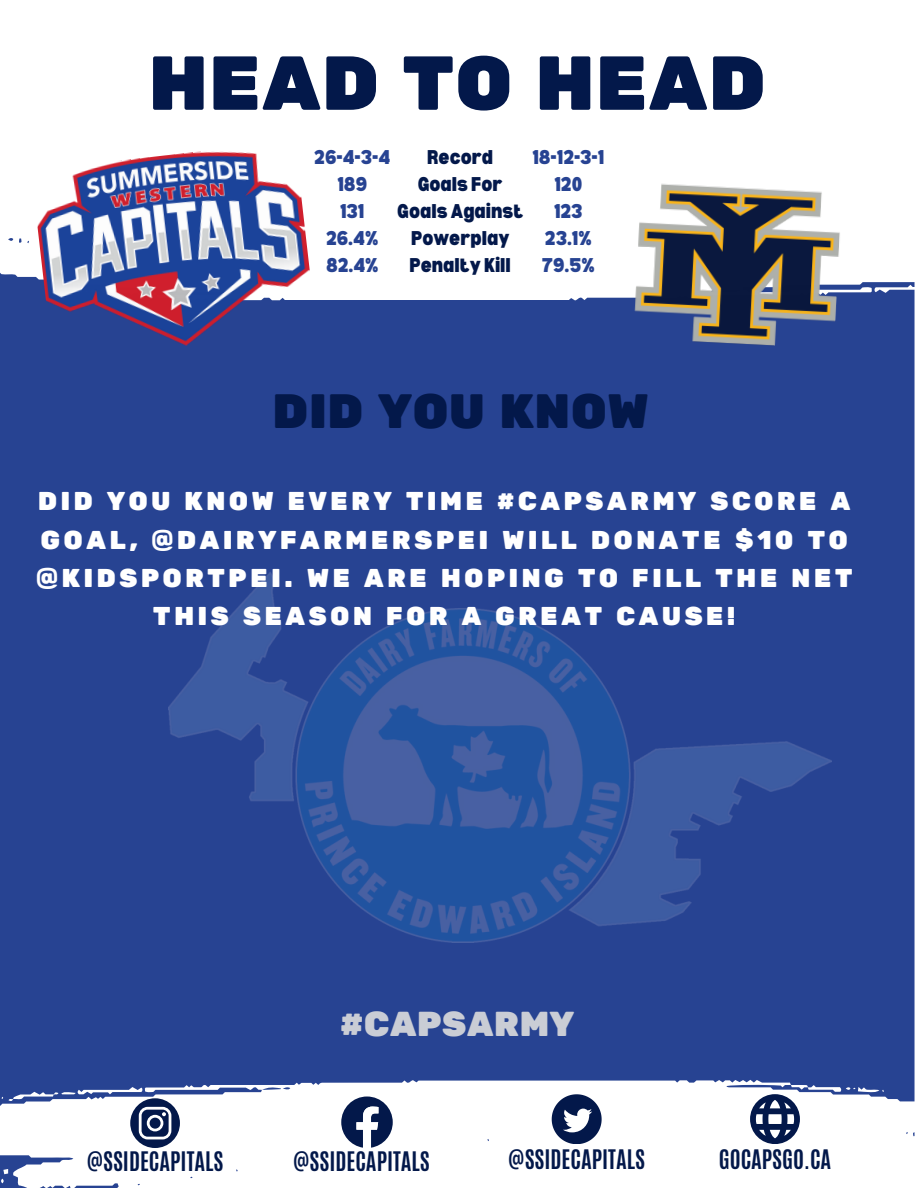
<style>
.page{position:relative;width:918px;height:1188px;background:#fff}
.page>*{position:absolute;margin:0;border:0;box-sizing:border-box;transform-origin:0 0}
.t1{font:76.35px "Rubik One";color:#03184a}
.t2{font:48px "Rubik One";color:#03184a}
.t3{font:34.5px "Rubik One";color:#cacdd5}
.t4{font:25.65px/38.2px "Rubik One";letter-spacing:.12em;color:#fff;text-align:center}
.t5{font:700 22.5px "Antonio";color:#03184a}
.t6{font:900 semi-condensed 19.5px "Bernoru";color:#274392}
.t7{font:900 semi-condensed 19.5px "Bernoru";color:#03184a}
</style>
<div class="page">
<div style="left:0;top:301px;width:915px;height:779px;background:#274392"></div>
<svg style="left:0;top:1080px;width:915px;height:108px"></svg>
<svg style="left:1px;top:1169px;width:7px;height:14px"></svg>
<svg style="left:9px;top:1087px;width:171px;height:61px"></svg>
<svg style="left:341px;top:1097px;width:52px;height:51px"></svg>
<svg style="left:552px;top:1094px;width:49px;height:50px"></svg>
<svg style="left:750px;top:1085px;width:134px;height:59px"></svg>
<img style="left:168px;top:571px;width:663px;height:371px">
<svg style="left:0;top:233px;width:915px;height:68px"></svg>
<svg style="left:874px;top:285px;width:41px;height:8px"></svg>
<img style="left:31px;top:151px;width:286px;height:210px">
<img style="left:613px;top:183px;width:251px;height:209px">
<p class="t1" style="left:148px;top:39px;width:619px">HEAD TO HEAD</p>
<p class="t7" style="left:427px;top:146px;width:67px">Record</p>
<p class="t7" style="left:418px;top:173px;width:87px">Goals For</p>
<p class="t7" style="left:397px;top:200px;width:127px">Goals Against</p>
<p class="t7" style="left:411px;top:227px;width:100px">Powerplay</p>
<p class="t7" style="left:410px;top:254px;width:103px">Penalty Kill</p>
<p class="t6" style="left:314px;top:146px;width:78px">26-4-3-4</p>
<p class="t6" style="left:337px;top:173px;width:31px">189</p>
<p class="t6" style="left:340px;top:200px;width:26px">131</p>
<p class="t6" style="left:326px;top:227px;width:54px">26.4%</p>
<p class="t6" style="left:326px;top:254px;width:54px">82.4%</p>
<p class="t6" style="left:532px;top:146px;width:73px">18-12-3-1</p>
<p class="t6" style="left:554px;top:173px;width:29px">120</p>
<p class="t6" style="left:554px;top:200px;width:30px">123</p>
<p class="t6" style="left:545px;top:227px;width:48px">23.1%</p>
<p class="t6" style="left:542px;top:254px;width:54px">79.5%</p>
<p class="t2" style="left:272px;top:383px;width:379px">DID YOU KNOW</p>
<p class="t4" style="left:36px;top:483px;width:819px">DID YOU KNOW EVERY TIME #CAPSARMY SCORE A GOAL, @DAIRYFARMERSPEI WILL DONATE $10 TO @KIDSPORTPEI. WE ARE HOPING TO FILL THE NET THIS SEASON FOR A GREAT CAUSE!</p>
<p class="t3" style="left:340px;top:1004px;width:236px">#CAPSARMY</p>
<p class="t5" style="left:87px;top:1145px;width:138px">@SSIDECAPITALS</p>
<p class="t5" style="left:293px;top:1145px;width:138px">@SSIDECAPITALS</p>
<p class="t5" style="left:508px;top:1143px;width:138px">@SSIDECAPITALS</p>
<p class="t5" style="left:719px;top:1143px;width:114px">GOCAPSGO.CA</p>
</div>
